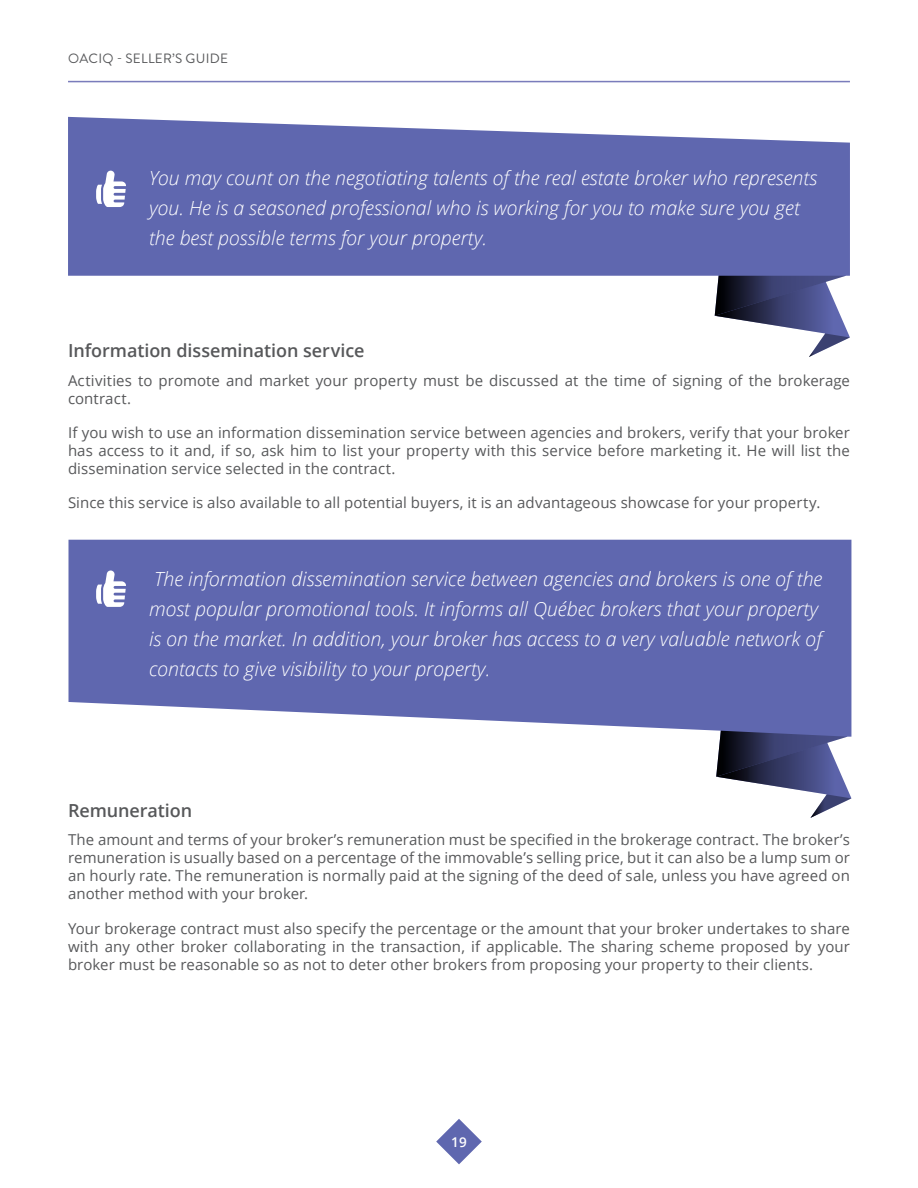
<style>
.page{position:relative;width:918px;height:1188px;background:#fff}
.page>*{position:absolute;margin:0;border:0;box-sizing:border-box;transform-origin:0 0}
.t1{font:italic 300 19.5px/30px "Open Sans";color:#fff}
.t2{font:600 18px "Open Sans";letter-spacing:-.005em;color:#57585a}
.t3{font:15px/18px "Open Sans";letter-spacing:.005em;color:#57585a;text-align:justify}
.t4{font:13.5px "Brandon Grotesque";letter-spacing:.02em;color:#57585a}
.t5{font:600 13.5px "Open Sans";color:#fff}
</style>
<div class="page">
<svg style="left:436px;top:1119px;width:46px;height:45px"></svg>
<hr style="left:68px;top:81px;width:782px;height:1px;background:#7a7cbb">
<svg style="left:68px;top:117px;width:782px;height:199px;fill:#5f67af"></svg>
<svg style="left:715px;top:276px;width:131px;height:6px"></svg>
<svg style="left:715px;top:282px;width:134px;height:52px"></svg>
<svg style="left:809px;top:334px;width:41px;height:23px"></svg>
<svg style="left:96px;top:171px;width:30px;height:36px"></svg>
<svg style="left:68px;top:540px;width:783px;height:197px;background:#6d74b6"></svg>
<svg style="left:716px;top:731px;width:132px;height:46px;background:#4b4f79"></svg>
<svg style="left:717px;top:743px;width:133px;height:51px"></svg>
<svg style="left:810px;top:794px;width:41px;height:24px"></svg>
<svg style="left:96px;top:571px;width:30px;height:36px"></svg>
<p class="t4" style="left:68px;top:50px;width:161px">OACIQ - SELLER’S GUIDE</p>
<h1 class="t1" style="left:149px;top:163px;width:670px">You may count on the negotiating talents of the real estate broker who represents you. He is a seasoned professional who is working for you to make sure you get the best possible terms for your property.</h1>
<p class="t2" style="left:68px;top:339px;width:298px">Information dissemination service</p>
<p class="t3" style="left:68px;top:371px;width:783px">Activities to promote and market your property must be discussed at the time of signing of the brokerage contract.</p>
<p class="t3" style="left:68px;top:423px;width:783px">If you wish to use an information dissemination service between agencies and brokers, verify that your broker has access to it and, if so, ask him to list your property with this service before marketing it. He will list the dissemination service selected in the contract.</p>
<p class="t3" style="left:68px;top:494px;width:754px">Since this service is also available to all potential buyers, it is an advantageous showcase for your property.</p>
<p class="t1" style="left:149px;top:564px;width:675px">The information dissemination service between agencies and brokers is one of the most popular promotional tools. It informs all Québec brokers that your property is on the market. In addition, your broker has access to a very valuable network of contacts to give visibility to your property.</p>
<p class="t2" style="left:68px;top:798px;width:126px">Remuneration</p>
<p class="t3" style="left:68px;top:831px;width:783px">The amount and terms of your broker’s remuneration must be specified in the brokerage contract. The broker’s remuneration is usually based on a percentage of the immovable’s selling price, but it can also be a lump sum or an hourly rate. The remuneration is normally paid at the signing of the deed of sale, unless you have agreed on another method with your broker.</p>
<p class="t3" style="left:68px;top:919px;width:783px">Your brokerage contract must also specify the percentage or the amount that your broker undertakes to share with any other broker collaborating in the transaction, if applicable. The sharing scheme proposed by your broker must be reasonable so as not to deter other brokers from proposing your property to their clients.</p>
<p class="t5" style="left:451px;top:1133px;width:17px">19</p>
</div>
